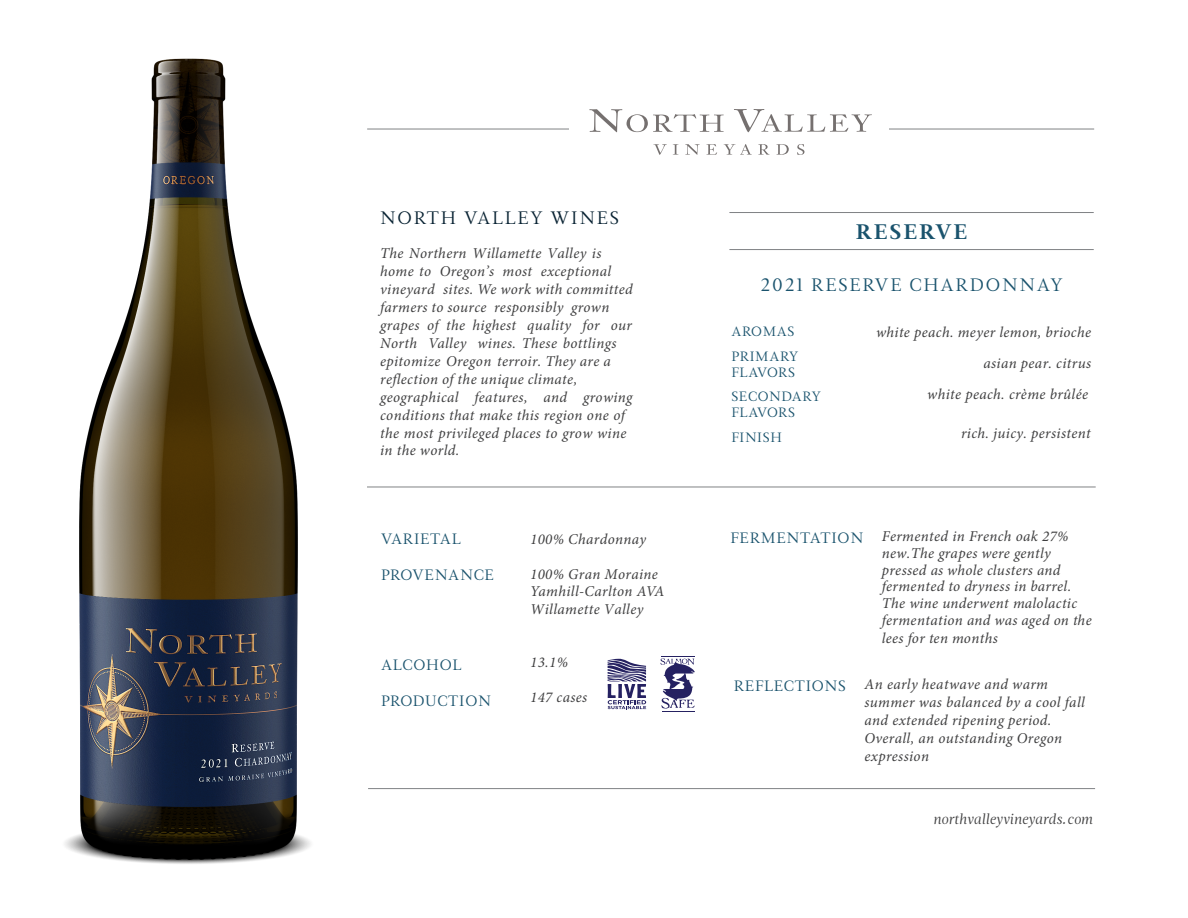
<style>
.page{position:relative;width:1188px;height:918px;background:#fff}
.page>*{position:absolute;margin:0;border:0;box-sizing:border-box;transform-origin:0 0}
.t1{font:700 21px "Magneta";letter-spacing:.1em;color:#1a536d}
.t2{font:18px "Magneta";letter-spacing:.1em;color:#1a536d}
.t3{font:18px "Magneta";letter-spacing:.1em;color:#092333}
.t4{font:italic 15px/17.9px "Minion Pro";letter-spacing:.025em;color:#3e3e3f}
.t5{font:15px "Magneta";letter-spacing:.05em;color:#1a536d}
.t6{font:italic 15px "Magneta";letter-spacing:.025em;color:#3e3e3f}
.t7{font:13.5px/25.5px "Magneta";letter-spacing:.05em;color:#1a536d}
</style>
<div class="page">
<hr style="left:729px;top:212px;width:365px;height:1px;background:#808285">
<hr style="left:729px;top:249px;width:365px;height:1px;background:#808285">
<hr style="left:367px;top:129px;width:727px;height:1px;background:#808285">
<div style="left:570px;top:93px;width:319px;height:75px;background:#fff"></div>
<hr style="left:368px;top:788px;width:727px;height:1px;background:#808285">
<hr style="left:367px;top:487px;width:729px;height:1px;background:#808285">
<svg style="left:608px;top:659px;width:38px;height:50px"></svg>
<svg style="left:660px;top:658px;width:35px;height:51px"></svg>
<hr style="left:661px;top:656px;width:34px;height:1px;background:#252161">
<hr style="left:662px;top:711px;width:33px;height:1px;background:#252161">
<svg style="left:589px;top:109px;width:135px;height:23px"></svg>
<svg style="left:734px;top:109px;width:138px;height:23px"></svg>
<svg style="left:653px;top:144px;width:14px;height:11px"></svg>
<svg style="left:673px;top:144px;width:5px;height:11px"></svg>
<svg style="left:685px;top:144px;width:15px;height:11px"></svg>
<svg style="left:706px;top:144px;width:11px;height:11px"></svg>
<svg style="left:724px;top:144px;width:28px;height:11px"></svg>
<svg style="left:758px;top:144px;width:12px;height:11px"></svg>
<svg style="left:776px;top:144px;width:13px;height:11px"></svg>
<svg style="left:797px;top:144px;width:7px;height:11px"></svg>
<img style="left:64px;top:58px;width:247px;height:806px">
<p class="t3" style="left:380px;top:205px;width:240px">NORTH VALLEY WINES</p>
<p class="t4" style="left:380px;top:244px;width:254px">The Northern Willamette Valley is home to Oregon’s most exceptional vineyard sites. We work with committed farmers to source responsibly grown grapes of the highest quality for our North Valley wines. These bottlings epitomize Oregon terroir. They are a reflection of the unique climate, geographical features, and growing conditions that make this region one of the most privileged places to grow wine in the world.</p>
<p class="t5" style="left:381px;top:529px;width:81px">VARIETAL</p>
<p class="t5" style="left:381px;top:565px;width:114px">PROVENANCE</p>
<p class="t5" style="left:381px;top:655px;width:82px">ALCOHOL</p>
<p class="t5" style="left:381px;top:691px;width:112px">PRODUCTION</p>
<p class="t4" style="left:530px;top:530px;width:118px">100% Chardonnay</p>
<p class="t4" style="left:530px;top:565px;width:136px">100% Gran Moraine<br>Yamhill-Carlton AVA<br>Willamette Valley</p>
<p class="t4" style="left:530px;top:653px;width:39px">13.1%</p>
<p class="t4" style="left:530px;top:688px;width:59px">147 cases</p>
<h1 class="t1" style="left:856px;top:217px;width:113px">RESERVE</h1>
<p class="t2" style="left:761px;top:273px;width:304px">2021 RESERVE CHARDONNAY</p>
<p class="t7" style="left:731px;top:318px;width:69px">AROMAS<br>PRIMARY</p>
<p class="t7" style="left:731px;top:361px;width:91px;line-height:23.5px">FLAVORS<br>SECONDARY</p>
<p class="t7" style="left:731px;top:400px;width:65px;line-height:24.6px">FLAVORS<br>FINISH</p>
<p class="t4" style="left:876px;top:317px;width:217px;line-height:31px;text-align:right">white peach. meyer lemon, brioche asian pear. citrus<br>white peach. crème brûlée</p>
<p class="t4" style="left:961px;top:424px;width:131px">rich. juicy. persistent</p>
<p class="t4" style="left:882px;top:528px;width:211px;line-height:17px">Fermented in French oak 27% new.The grapes were gently pressed as whole clusters and fermented to dryness in barrel.<br>The wine underwent malolactic fermentation and was aged on the lees for ten months</p>
<p class="t4" style="left:865px;top:675px;width:222px">An early heatwave and warm summer was balanced by a cool fall and extended ripening period.<br>Overall, an outstanding Oregon expression</p>
<p class="t5" style="left:731px;top:528px;width:134px">FERMENTATION</p>
<p class="t5" style="left:734px;top:676px;width:114px">REFLECTIONS</p>
<p class="t6" style="left:933px;top:809px;width:160px">northvalleyvineyards.com</p>
</div>
